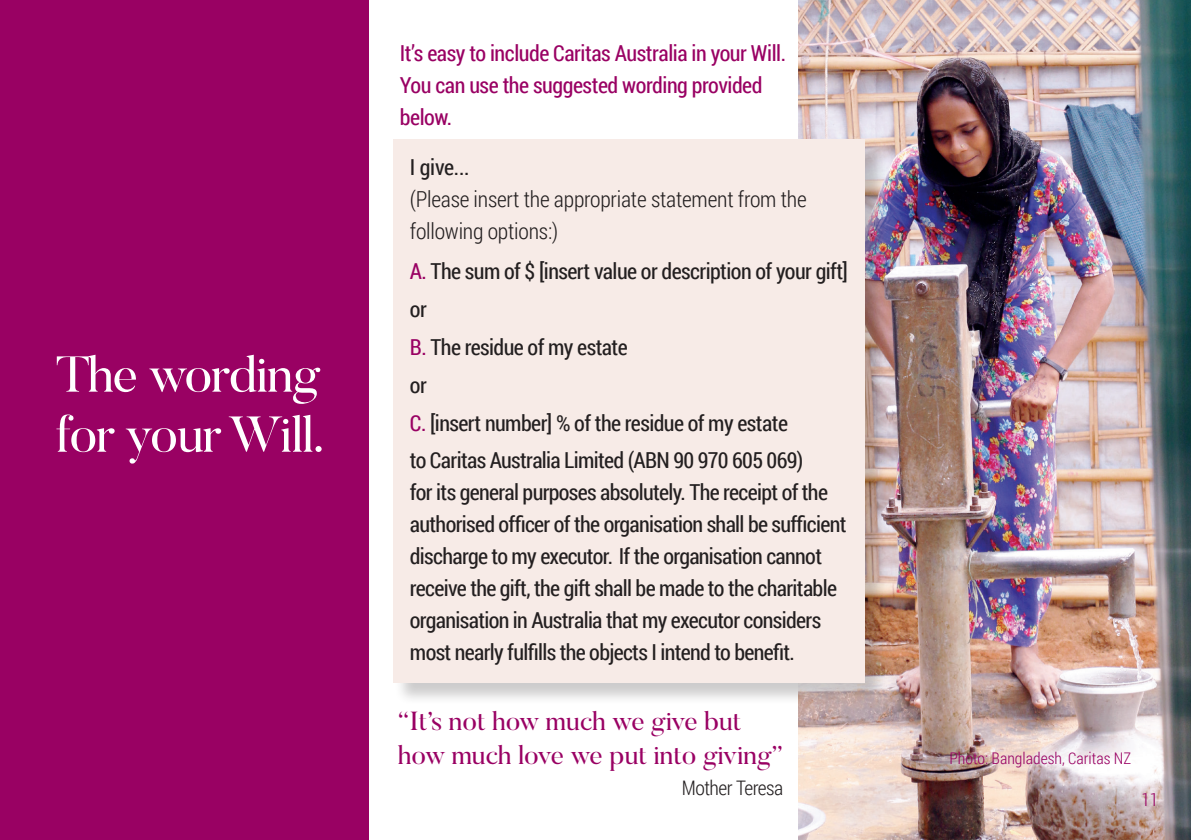
<style>
.page{position:relative;width:1191px;height:840px;background:#fff}
.page>*{position:absolute;margin:0;border:0;box-sizing:border-box;transform-origin:0 0}
.t1{font:50px/60px "Butler";letter-spacing:-.025em;color:#fff;scale:1.04 1}
.t2{font:26px/34px "Butler";letter-spacing:-.005em;color:#990163;scale:1.04 1}
.t3{font:22px/32px "Roboto Condensed";letter-spacing:-.03em;color:#231f20}
.t4{font:22px/32px "Roboto Condensed";letter-spacing:-.02em;color:#990163}
.t5{font:300 22px/32px "Roboto Condensed";letter-spacing:-.01em;color:#231f20}
.t6{font:300 20px "Roboto Condensed";letter-spacing:-.025em;color:#231f20}
.t7{font:300 18px "Roboto Condensed";color:#990163}
.t8{font:300 16px "Roboto Condensed";color:#990163}
.s1{font-weight:400}
.s2{color:#990163}
</style>
<div class="page">
<img style="left:798px;top:0;width:393px;height:839px">
<div style="left:394px;top:140px;width:494px;height:565px;background:#231f20;opacity:.23"></div>
<div style="left:0;top:0;width:369px;height:839px;background:#990163"></div>
<div style="left:393px;top:139px;width:471px;height:543px;background:#f7ebe7"></div>
<p class="t1" style="left:56px;top:343px;width:259px">The wording for your Will.</p>
<p class="t4" style="left:400px;top:37px;width:388px">It’s easy to include Caritas Australia in your Will.<br>You can use the suggested wording provided below.</p>
<p class="t5" style="left:410px;top:150px;width:398px"><span class="s1">I give...<br></span>(Please insert the appropriate statement from the following options:)</p>
<p class="t3" style="left:410px;top:251px;width:439px;line-height:38px"><span class="s2">A.</span> The sum of $ [insert value or description of your gift] or<br><span class="s2">B.</span> The residue of my estate</p>
<p class="t3" style="left:410px;top:368px;width:18px">or</p>
<p class="t3" style="left:410px;top:406px;width:379px"><span class="s2">C.</span> [insert number] % of the residue of my estate</p>
<p class="t3" style="left:410px;top:443px;width:438px">to Caritas Australia Limited (ABN 90 970 605 069)<br>for its general purposes absolutely. The receipt of the authorised officer of the organisation shall be sufficient discharge to my executor. If the organisation cannot receive the gift, the gift shall be made to the charitable organisation in Australia that my executor considers most nearly fulfills the objects I intend to benefit.</p>
<p class="t2" style="left:398px;top:703px;width:372px">“It’s not how much we give but how much love we put into giving”</p>
<p class="t6" style="left:682px;top:773px;width:103px">Mother Teresa</p>
<p class="t8" style="left:949px;top:746px;width:183px">Photo: Bangladesh, Caritas NZ</p>
<p class="t7" style="left:1141px;top:786px;width:18px">11</p>
</div>
